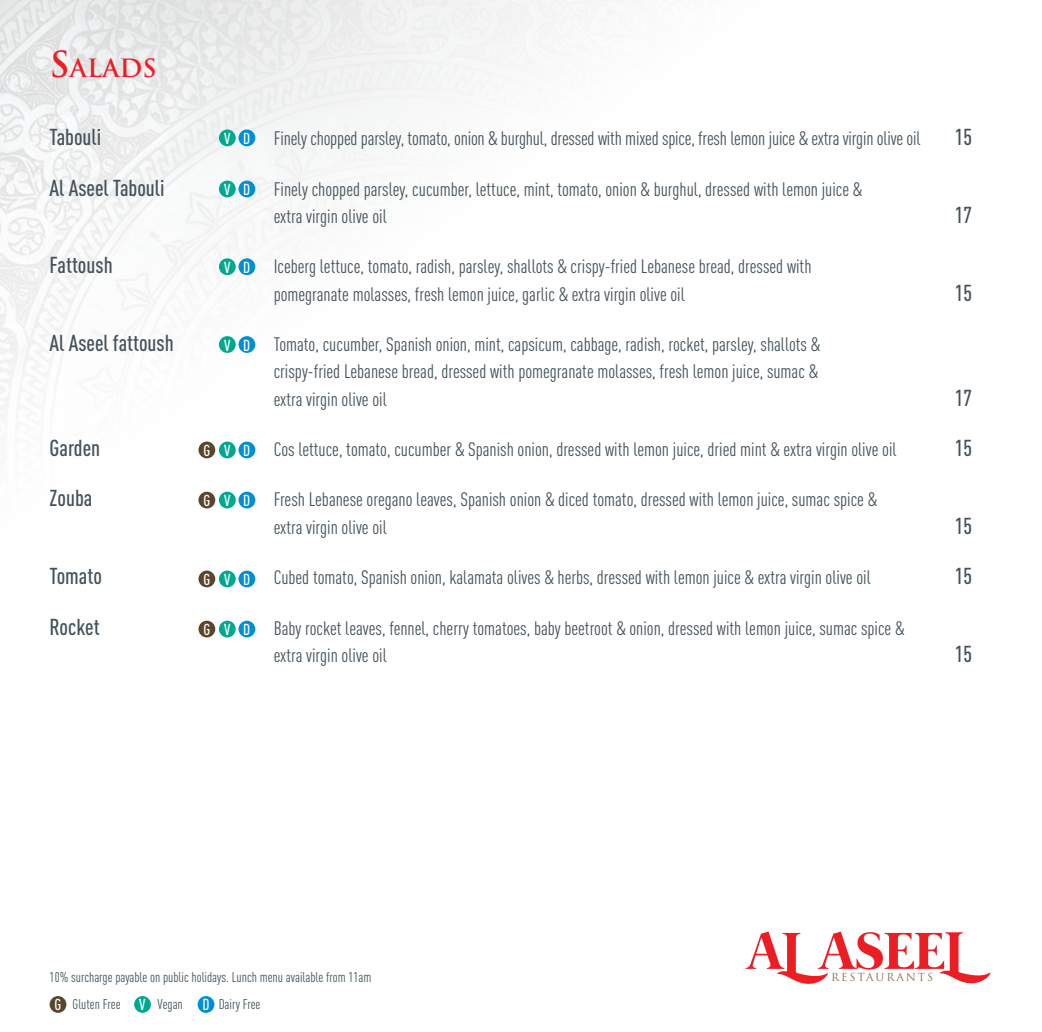
<style>
.page{position:relative;width:1042px;height:1032px;background:#fff}
.page>*{position:absolute;margin:0;border:0;box-sizing:border-box;transform-origin:0 0}
.t1{font:700 24.5px "Trajan";color:#ed1d24}
.t2{font:500 condensed 22.75px "DINOT";color:#43525a}
.t3{font:condensed 19.25px/27.3px "DINOT";color:#43525a}
.t4{font:500 condensed 15.75px "DINOT";letter-spacing:.85em;color:#fff}
.t5{font:condensed 14px "DINOT";color:#43525a}
.t6{font:10.85px "Trajan Pro 3";letter-spacing:.17em;color:#8b6e4a}
.s1{font-size:35px}
.s2{font-weight:500;font-size:15.75px;color:#fff}
</style>
<div class="page">
<svg style="left:0;top:0;width:603px;height:509px"></svg>
<svg style="left:745px;top:931px;width:245px;height:53px"></svg>
<div style="left:50px;top:996px;width:16px;height:17px;background:#59462c;border-radius:50%"></div>
<div style="left:134px;top:996px;width:17px;height:17px;background:#00a88e;border-radius:50%"></div>
<div style="left:198px;top:996px;width:16px;height:17px;background:#008fd5;border-radius:50%"></div>
<div style="left:198px;top:441px;width:17px;height:17px;background:#59462c;border-radius:50%"></div>
<div style="left:219px;top:441px;width:17px;height:17px;background:#00a88e;border-radius:50%"></div>
<div style="left:238px;top:441px;width:17px;height:17px;background:#008fd5;border-radius:50%"></div>
<div style="left:219px;top:336px;width:17px;height:17px;background:#00a88e;border-radius:50%"></div>
<div style="left:238px;top:336px;width:17px;height:17px;background:#008fd5;border-radius:50%"></div>
<div style="left:219px;top:258px;width:17px;height:17px;background:#00a88e;border-radius:50%"></div>
<div style="left:238px;top:258px;width:17px;height:17px;background:#008fd5;border-radius:50%"></div>
<div style="left:219px;top:181px;width:17px;height:16px;background:#00a88e;border-radius:50%"></div>
<div style="left:238px;top:181px;width:17px;height:16px;background:#008fd5;border-radius:50%"></div>
<div style="left:219px;top:129px;width:17px;height:17px;background:#00a88e;border-radius:50%"></div>
<div style="left:238px;top:129px;width:17px;height:17px;background:#008fd5;border-radius:50%"></div>
<div style="left:238px;top:492px;width:17px;height:16px;background:#008fd5;border-radius:50%"></div>
<div style="left:198px;top:492px;width:17px;height:16px;background:#59462c;border-radius:50%"></div>
<div style="left:219px;top:492px;width:17px;height:16px;background:#00a88e;border-radius:50%"></div>
<div style="left:238px;top:570px;width:17px;height:17px;background:#008fd5;border-radius:50%"></div>
<div style="left:198px;top:570px;width:17px;height:17px;background:#59462c;border-radius:50%"></div>
<div style="left:219px;top:570px;width:17px;height:17px;background:#00a88e;border-radius:50%"></div>
<div style="left:238px;top:621px;width:17px;height:16px;background:#008fd5;border-radius:50%"></div>
<div style="left:198px;top:621px;width:17px;height:16px;background:#59462c;border-radius:50%"></div>
<div style="left:219px;top:621px;width:17px;height:16px;background:#00a88e;border-radius:50%"></div>
<p class="t1" style="left:50px;top:53px;width:109px"><span class="s1">S</span> ALADS</p>
<p class="t2" style="left:50px;top:124px;width:53px">Tabouli</p>
<p class="t3" style="left:274px;top:125px;width:648px">Finely chopped parsley, tomato, onion &amp; burghul, dressed with mixed spice, fresh lemon juice &amp; extra virgin olive oil</p>
<p class="t2" style="left:955px;top:124px;width:19px">15</p>
<p class="t2" style="left:50px;top:174px;width:116px">Al Aseel Tabouli</p>
<p class="t3" style="left:274px;top:175px;width:590px">Finely chopped parsley, cucumber, lettuce, mint, tomato, onion &amp; burghul, dressed with lemon juice &amp; extra virgin olive oil</p>
<p class="t4" style="left:224px;top:129px;width:28px">V D</p>
<p class="t4" style="left:224px;top:180px;width:28px">V D</p>
<p class="t2" style="left:955px;top:201px;width:19px">17</p>
<p class="t2" style="left:50px;top:252px;width:65px">Fattoush</p>
<p class="t3" style="left:274px;top:253px;width:539px">Iceberg lettuce, tomato, radish, parsley, shallots &amp; crispy-fried Lebanese bread, dressed with pomegranate molasses, fresh lemon juice, garlic &amp; extra virgin olive oil</p>
<p class="t4" style="left:224px;top:258px;width:28px">V D</p>
<p class="t2" style="left:50px;top:329px;width:126px">Al Aseel fattoush</p>
<p class="t3" style="left:274px;top:330px;width:548px;text-align:justify">Tomato, cucumber, Spanish onion, mint, capsicum, cabbage, radish, rocket, parsley, shallots &amp; crispy-fried Lebanese bread, dressed with pomegranate molasses, fresh lemon juice, sumac &amp; extra virgin olive oil</p>
<p class="t4" style="left:224px;top:336px;width:28px">V D</p>
<p class="t2" style="left:955px;top:279px;width:19px">15</p>
<p class="t2" style="left:955px;top:384px;width:19px">17</p>
<p class="t2" style="left:50px;top:434px;width:52px">Garden</p>
<p class="t3" style="left:274px;top:435px;width:624px">Cos lettuce, tomato, cucumber &amp; Spanish onion, dressed with lemon juice, dried mint &amp; extra virgin olive oil</p>
<p class="t2" style="left:955px;top:434px;width:19px">15</p>
<p class="t2" style="left:50px;top:485px;width:44px">Zouba</p>
<p class="t3" style="left:274px;top:486px;width:605px">Fresh Lebanese oregano leaves, Spanish onion &amp; diced tomato, dressed with lemon juice, sumac spice &amp; extra virgin olive oil</p>
<p class="t4" style="left:203px;top:441px;width:48px">GVD</p>
<p class="t4" style="left:203px;top:491px;width:48px">GVD</p>
<p class="t2" style="left:955px;top:512px;width:19px">15</p>
<p class="t2" style="left:50px;top:562px;width:54px">Tomato</p>
<p class="t3" style="left:274px;top:564px;width:598px">Cubed tomato, Spanish onion, kalamata olives &amp; herbs, dressed with lemon juice &amp; extra virgin olive oil</p>
<p class="t2" style="left:955px;top:562px;width:19px">15</p>
<p class="t2" style="left:50px;top:613px;width:52px">Rocket</p>
<p class="t3" style="left:274px;top:614px;width:632px">Baby rocket leaves, fennel, cherry tomatoes, baby beetroot &amp; onion, dressed with lemon juice, sumac spice &amp; extra virgin olive oil</p>
<p class="t4" style="left:203px;top:570px;width:48px">GVD</p>
<p class="t4" style="left:203px;top:620px;width:48px">GVD</p>
<p class="t2" style="left:955px;top:640px;width:19px">15</p>
<p class="t5" style="left:50px;top:969px;width:323px">10% surcharge payable on public holidays. Lunch menu available from 11am</p>
<p class="t6" style="left:831px;top:970px;width:104px">RESTAURANTS</p>
<p class="t5" style="left:54px;top:996px;width:220px"><span class="s2">G</span> Gluten Free <span class="s2">V</span> Vegan <span class="s2">D</span> Dairy Free <span class="s2">D</span></p>
</div>
